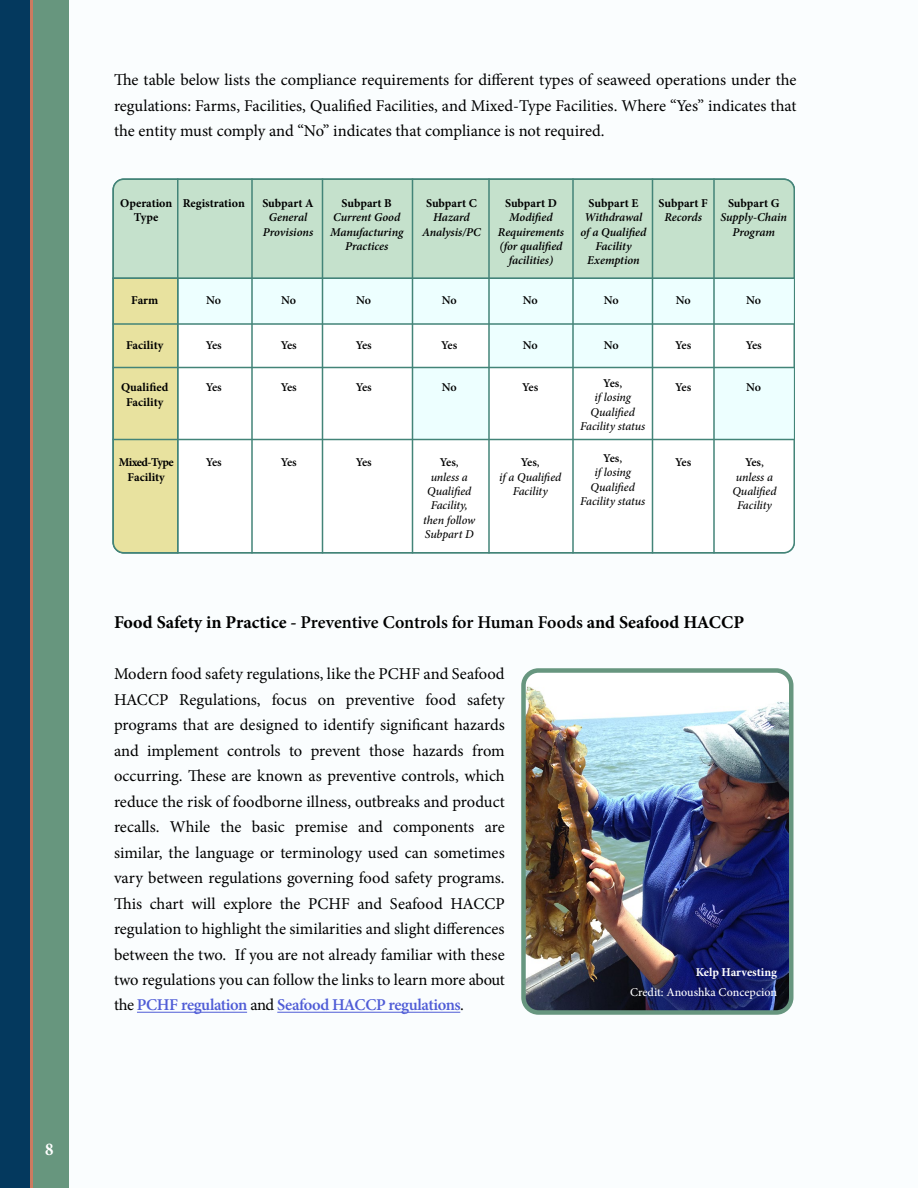
<style>
.page{position:relative;width:918px;height:1188px;background:#fafdfe}
.page>*{position:absolute;margin:0;border:0;box-sizing:border-box;transform-origin:0 0}
.t1{font:700 18px "Minion Pro";color:#000}
.t2{font:700 condensed 18px "Minion Pro";color:#fff}
.t3{font:16.5px/25.5px "Minion Pro";letter-spacing:-.005em;color:#000;text-align:justify}
.t4{font:italic 600 12px/14.4px "Minion Pro";letter-spacing:-.005em;color:#000;text-align:center}
.t5{font:italic 500 12px/14.4px "Minion Pro";letter-spacing:-.01em;color:#000;text-align:center}
.t6{font:700 12px/14.4px "Minion Pro";letter-spacing:-.005em;color:#000;text-align:center}
.t7{font:600 12px "Minion Pro";letter-spacing:-.055em;color:#000}
.t8{font:500 12px "Minion Pro";color:#fff}
.t9{font:600 12px "Minion Pro";letter-spacing:-.02em;color:#000101}
.t10{font:700 12px/14.4px "Minion Pro";letter-spacing:-.025em;color:#000;text-align:center}
.t11{font:700 12px "Minion Pro";letter-spacing:-.005em;color:#fff}
.s1{font-weight:600;font-style:normal}
.s2{font-style:normal}
.s3{font-weight:600}
.s4{font-weight:600;color:#4f5cd6}
</style>
<div class="page">
<hr style="left:137px;top:1012px;width:110px;height:1px;background:#4f5cd6">
<hr style="left:277px;top:1012px;width:183px;height:1px;background:#4f5cd6">
<div style="left:112px;top:178px;width:683px;height:102px;background:#c5e1cc"></div>
<hr style="left:177px;top:178px;width:1px;height:376px;background:#438478">
<hr style="left:251px;top:178px;width:2px;height:376px;background:#438478">
<hr style="left:112px;top:278px;width:683px;height:1px;background:#438478">
<hr style="left:322px;top:178px;width:1px;height:376px;background:#438478">
<hr style="left:412px;top:178px;width:1px;height:376px;background:#438478">
<div style="left:0;top:0;width:69px;height:1188px;background:#67967e"></div>
<div style="left:0;top:0;width:30px;height:1188px;background:#04395e"></div>
<hr style="left:30px;top:0;width:3px;height:1188px;background:#cc7a60">
<img style="left:526px;top:673px;width:263px;height:337px">
<div style="left:521px;top:668px;width:273px;height:347px;border:4px solid #67967f;border-radius:15px"></div>
<hr style="left:713px;top:178px;width:2px;height:376px;background:#438478">
<hr style="left:112px;top:439px;width:683px;height:1px;background:#438478">
<svg style="left:112px;top:277px;width:682px;height:277px"></svg>
<hr style="left:488px;top:178px;width:2px;height:376px;background:#438478">
<hr style="left:572px;top:178px;width:2px;height:376px;background:#438478">
<hr style="left:652px;top:178px;width:1px;height:376px;background:#438478">
<hr style="left:112px;top:323px;width:683px;height:2px;background:#438478">
<hr style="left:112px;top:367px;width:683px;height:1px;background:#438478">
<p class="t2" style="left:45px;top:1136px;width:10px">8</p>
<p class="t3" style="left:114px;top:67px;width:684px">The table below lists the compliance requirements for different types of seaweed operations under the regulations: Farms, Facilities, Qualified Facilities, and Mixed-Type Facilities. Where “Yes” indicates that the entity must comply and “No” indicates that compliance is not required.</p>
<p class="t6" style="left:120px;top:196px;width:54px">Operation<br>Type</p>
<p class="t6" style="left:183px;top:196px;width:64px">Registration</p>
<p class="t6" style="left:262px;top:196px;width:53px">Subpart A</p>
<p class="t4" style="left:263px;top:210px;width:52px">General<br>Provisions</p>
<p class="t6" style="left:342px;top:196px;width:52px">Subpart B</p>
<p class="t4" style="left:330px;top:210px;width:75px">Current Good<br>Manufacturing<br>Practices</p>
<p class="t6" style="left:426px;top:196px;width:52px">Subpart C</p>
<p class="t4" style="left:422px;top:210px;width:61px">Hazard<br>Analysis/PC</p>
<p class="t6" style="left:505px;top:196px;width:53px">Subpart D</p>
<p class="t4" style="left:498px;top:210px;width:68px">Modified<br>Requirements (for qualified facilities)</p>
<p class="t6" style="left:589px;top:196px;width:51px">Subpart E</p>
<p class="t4" style="left:581px;top:210px;width:67px">Withdrawal of a Qualified<br>Facility<br>Exemption</p>
<p class="t6" style="left:659px;top:196px;width:51px">Subpart F</p>
<p class="t4" style="left:664px;top:210px;width:39px">Records</p>
<p class="t6" style="left:728px;top:196px;width:53px">Subpart G</p>
<p class="t4" style="left:721px;top:210px;width:68px">Supply-Chain<br>Program</p>
<p class="t6" style="left:131px;top:293px;width:28px">Farm</p>
<p class="t9" style="left:206px;top:292px;width:16px">No</p>
<p class="t9" style="left:281px;top:292px;width:16px">No</p>
<p class="t9" style="left:356px;top:292px;width:16px">No</p>
<p class="t9" style="left:442px;top:292px;width:16px">No</p>
<p class="t9" style="left:523px;top:292px;width:16px">No</p>
<p class="t9" style="left:604px;top:292px;width:16px">No</p>
<p class="t9" style="left:676px;top:292px;width:16px">No</p>
<p class="t9" style="left:746px;top:292px;width:16px">No</p>
<p class="t6" style="left:126px;top:338px;width:39px">Facility</p>
<p class="t7" style="left:206px;top:337px;width:18px">Yes</p>
<p class="t7" style="left:281px;top:337px;width:18px">Yes</p>
<p class="t7" style="left:356px;top:337px;width:18px">Yes</p>
<p class="t7" style="left:441px;top:337px;width:18px">Yes</p>
<p class="t7" style="left:675px;top:337px;width:18px">Yes</p>
<p class="t7" style="left:746px;top:337px;width:18px">Yes</p>
<p class="t6" style="left:121px;top:380px;width:49px">Qualified<br>Facility</p>
<p class="t7" style="left:206px;top:379px;width:18px">Yes</p>
<p class="t7" style="left:281px;top:379px;width:18px">Yes</p>
<p class="t7" style="left:356px;top:379px;width:18px">Yes</p>
<p class="t9" style="left:442px;top:379px;width:16px">No</p>
<p class="t7" style="left:522px;top:379px;width:18px">Yes</p>
<p class="t5" style="left:580px;top:376px;width:67px"><span class="s1">Yes</span><span class="s2">,<br></span>if losing<br>Qualified<br>Facility status</p>
<p class="t7" style="left:675px;top:379px;width:18px">Yes</p>
<p class="t10" style="left:119px;top:455px;width:57px">Mixed-Type<br>Facility</p>
<p class="t7" style="left:206px;top:454px;width:18px">Yes</p>
<p class="t7" style="left:281px;top:454px;width:18px">Yes</p>
<p class="t7" style="left:356px;top:454px;width:18px">Yes</p>
<p class="t5" style="left:423px;top:455px;width:54px"><span class="s1">Yes</span><span class="s2">,<br></span>unless a<br>Qualified<br>Facility, then follow<br>Subpart D</p>
<p class="t5" style="left:499px;top:455px;width:64px"><span class="s1">Yes</span><span class="s2">,<br></span>if a Qualified<br>Facility</p>
<p class="t5" style="left:580px;top:451px;width:67px"><span class="s1">Yes</span><span class="s2">,<br></span>if losing<br>Qualified<br>Facility status</p>
<p class="t7" style="left:675px;top:454px;width:18px">Yes</p>
<p class="t5" style="left:732px;top:455px;width:46px"><span class="s1">Yes</span><span class="s2">, </span>unless a<br>Qualified<br>Facility</p>
<p class="t9" style="left:523px;top:337px;width:16px">No</p>
<p class="t9" style="left:604px;top:337px;width:16px">No</p>
<p class="t9" style="left:746px;top:379px;width:16px">No</p>
<p class="t1" style="left:114px;top:610px;width:632px">Food Safety in Practice - <span class="s3">Preventive Controls for Human Foods</span> and Seafood HACCP</p>
<p class="t3" style="left:114px;top:661px;width:392px">Modern food safety regulations, like the PCHF and Seafood HACCP Regulations, focus on preventive food safety programs that are designed to identify significant hazards and implement controls to prevent those hazards from occurring. These are known as preventive controls, which reduce the risk of foodborne illness, outbreaks and product recalls. While the basic premise and components are similar, the language or terminology used can sometimes vary between regulations governing food safety programs.<br>This chart will explore the PCHF and Seafood HACCP regulation to highlight the similarities and slight differences between the two. If you are not already familiar with these two regulations you can follow the links to learn more about the <span class="s4">PCHF regulation</span> and <span class="s4">Seafood HACCP regulations</span>.</p>
<p class="t11" style="left:696px;top:964px;width:83px">Kelp Harvesting</p>
<p class="t8" style="left:630px;top:984px;width:148px">Credit: Anoushka Concepcion</p>
</div>
